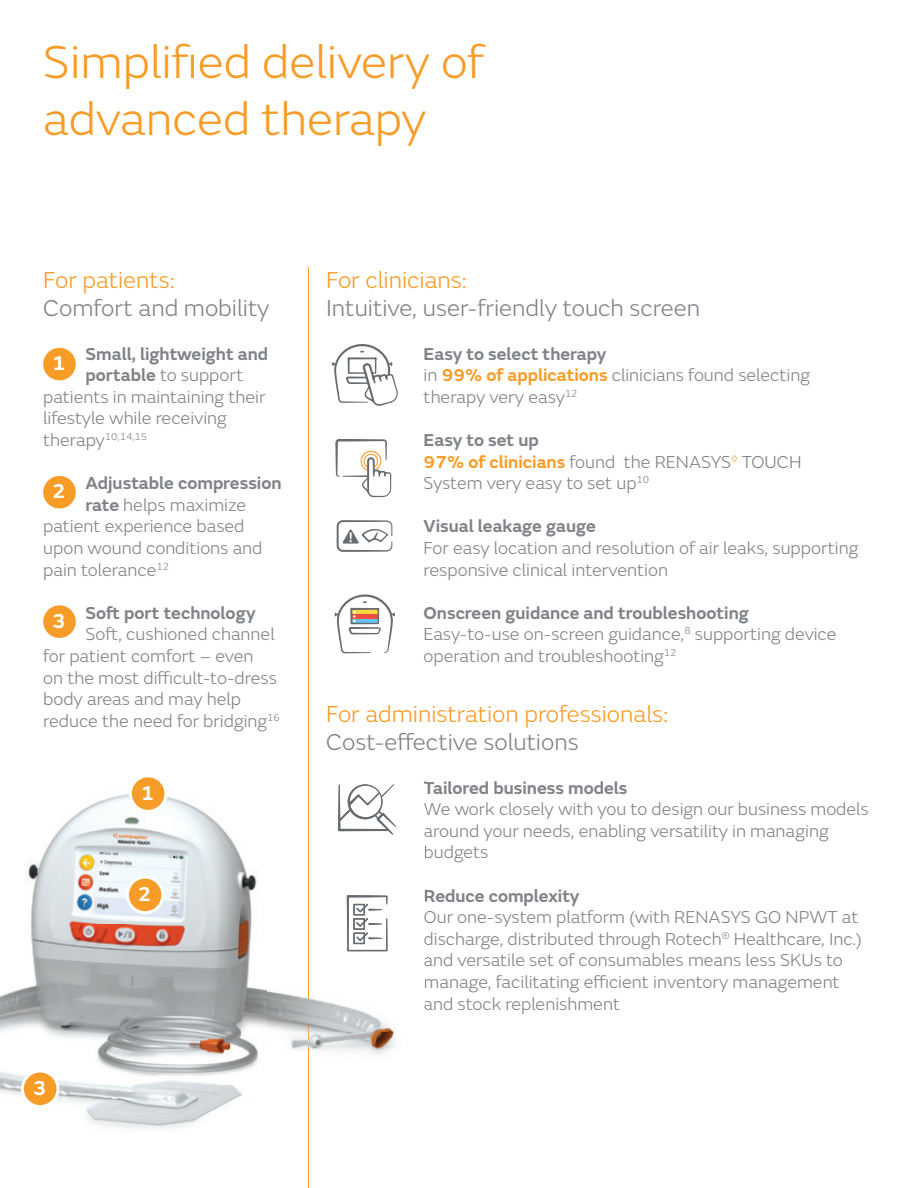
<style>
.page{position:relative;width:918px;height:1188px;background:#fff}
.page>*{position:absolute;margin:0;border:0;box-sizing:border-box;transform-origin:0 0}
.t1{font:300 48px/57px "SN Emeric";color:#f89c28}
.t2{font:300 24px "SN Emeric";color:#7f8287}
.t3{font:300 24px "SN Emeric";color:#f89c28}
.t4{font:600 21px "SN Emeric";color:#fff}
.t5{font:300 18px/21.6px "SN Emeric";color:#7f8287}
.t6{font:600 18px "SN Emeric";color:#7f8287}
.t7{font:300 10.5px "SN Emeric";color:#7f8287}
.s1{font-weight:600}
.s2{font-size:18px}
.s3{font-weight:600;color:#f89c28}
</style>
<div class="page">
<hr style="left:308px;top:268px;width:1px;height:920px;background:#f89c28">
<svg style="left:332px;top:344px;width:66px;height:62px"></svg>
<svg style="left:337px;top:520px;width:55px;height:32px"></svg>
<svg style="left:335px;top:594px;width:60px;height:59px"></svg>
<svg style="left:335px;top:439px;width:56px;height:58px"></svg>
<img style="left:0;top:794px;width:426px;height:335px">
<img style="left:424px;top:802px;width:3px;height:18px">
<img style="left:424px;top:824px;width:3px;height:17px">
<svg style="left:425px;top:846px;width:2px;height:17px"></svg>
<svg style="left:425px;top:889px;width:2px;height:17px"></svg>
<img style="left:424px;top:910px;width:3px;height:18px">
<img style="left:424px;top:932px;width:3px;height:17px">
<img style="left:424px;top:953px;width:3px;height:14px">
<svg style="left:425px;top:975px;width:2px;height:17px"></svg>
<img style="left:424px;top:997px;width:3px;height:17px">
<img style="left:308px;top:794px;width:1px;height:335px">
<img style="left:331px;top:794px;width:72px;height:50px">
<svg style="left:338px;top:784px;width:58px;height:51px"></svg>
<img style="left:335px;top:891px;width:65px;height:66px">
<svg style="left:347px;top:895px;width:41px;height:56px"></svg>
<svg style="left:129px;top:777px;width:38px;height:36px"></svg>
<svg style="left:43px;top:347px;width:33px;height:34px"></svg>
<svg style="left:43px;top:476px;width:33px;height:33px"></svg>
<svg style="left:43px;top:605px;width:33px;height:33px"></svg>
<svg style="left:21px;top:1070px;width:38px;height:38px"></svg>
<svg style="left:126px;top:876px;width:38px;height:38px"></svg>
<h1 class="t1" style="left:43px;top:33px;width:442px">Simplified delivery of advanced therapy</h1>
<h2 class="t3" style="left:43px;top:265px;width:133px">For patients:</h2>
<h2 class="t2" style="left:43px;top:294px;width:228px">Comfort and mobility</h2>
<p class="t6" style="left:86px;top:342px;width:184px">Small, lightweight and</p>
<p class="t5" style="left:86px;top:364px;width:159px"><span class="s1">portable</span> to support</p>
<p class="t5" style="left:43px;top:386px;width:224px">patients in maintaining their</p>
<p class="t5" style="left:43px;top:407px;width:185px">lifestyle while receiving</p>
<p class="t7" style="left:43px;top:430px;width:106px"><span class="s2">therapy</span>10,14,15</p>
<p class="t6" style="left:86px;top:472px;width:198px">Adjustable compression</p>
<p class="t5" style="left:86px;top:494px;width:162px"><span class="s1">rate</span> helps maximize</p>
<p class="t5" style="left:43px;top:515px;width:203px">patient experience based</p>
<p class="t5" style="left:43px;top:537px;width:221px">upon wound conditions and</p>
<p class="t5" style="left:43px;top:559px;width:127px">pain tolerance<sup>12</sup></p>
<p class="t6" style="left:86px;top:601px;width:172px">Soft port technology</p>
<p class="t5" style="left:43px;top:623px;width:238px;text-indent:42px">Soft, cushioned channel for patient comfort – even<br>on the most difficult-to-dress body areas and may help reduce the need for bridging<sup>16</sup></p>
<p class="t4" style="left:52px;top:350px;width:15px">1</p>
<p class="t4" style="left:52px;top:478px;width:15px">2</p>
<p class="t4" style="left:52px;top:607px;width:15px">3</p>
<p class="t4" style="left:141px;top:779px;width:15px">1</p>
<p class="t4" style="left:33px;top:1075px;width:15px">3</p>
<p class="t4" style="left:138px;top:881px;width:15px">2</p>
<h2 class="t3" style="left:326px;top:265px;width:142px">For clinicians:</h2>
<h2 class="t2" style="left:326px;top:294px;width:375px">Intuitive, user-friendly touch screen</h2>
<p class="t5" style="left:424px;top:343px;width:388px"><span class="s1">Easy to select therapy<br></span>in <span class="s3">99% of applications</span> clinicians found selecting therapy very easy<sup>12</sup></p>
<p class="t5" style="left:424px;top:429px;width:379px"><span class="s1">Easy to set up<br></span><span class="s3">97% of clinicians</span> found the RENASYS<sup>◊</sup> TOUCH<br>System very easy to set up<sup>10</sup></p>
<p class="t6" style="left:424px;top:515px;width:174px">Visual leakage gauge</p>
<p class="t5" style="left:424px;top:537px;width:436px">For easy location and resolution of air leaks, supporting responsive clinical intervention</p>
<p class="t5" style="left:424px;top:602px;width:415px"><span class="s1">Onscreen guidance and troubleshooting<br></span>Easy-to-use on-screen guidance,<sup>8</sup> supporting device operation and troubleshooting<sup>12</sup></p>
<h2 class="t3" style="left:326px;top:699px;width:344px">For administration professionals:</h2>
<h2 class="t2" style="left:326px;top:728px;width:254px">Cost-effective solutions</h2>
<p class="t6" style="left:424px;top:776px;width:205px">Tailored business models</p>
<p class="t5" style="left:424px;top:798px;width:447px">We work closely with you to design our business models around your needs, enabling versatility in managing budgets</p>
<p class="t6" style="left:424px;top:884px;width:157px">Reduce complexity</p>
<p class="t5" style="left:424px;top:906px;width:440px">Our one-system platform (with RENASYS GO NPWT at discharge, distributed through Rotech<sup>®</sup> Healthcare, Inc.) and versatile set of consumables means less SKUs to manage, facilitating efficient inventory management and stock replenishment</p>
</div>
